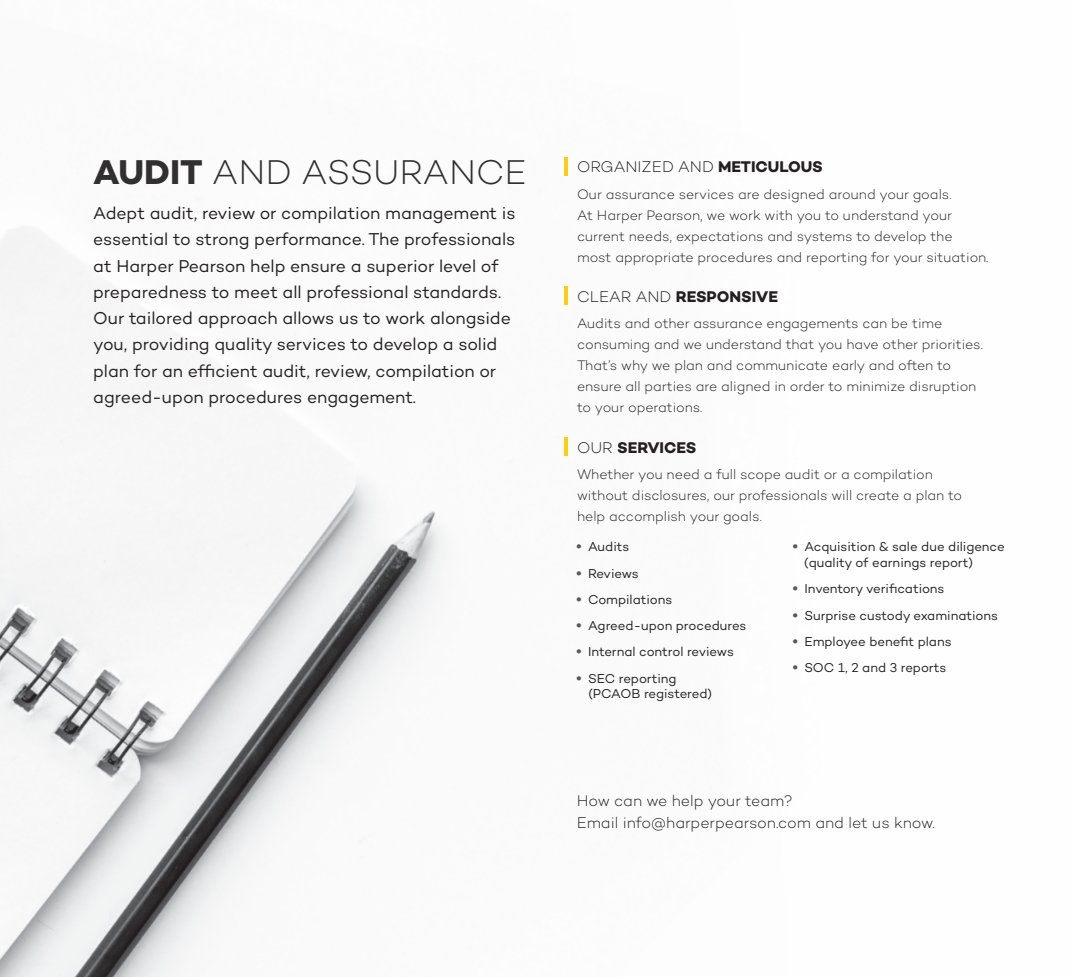
<style>
.page{position:relative;width:1071px;height:977px;background:#fff}
.page>*{position:absolute;margin:0;border:0;box-sizing:border-box;transform-origin:0 0}
.t1{font:300 35px "Campton";color:#312f30}
.Body{font:17.5px/26.2px "Campton";letter-spacing:-.005em;color:#231f20}
.Sub_Title{font:300 15.75px "Campton";color:#231f20}
.Paragraph_Style_1{font:700 15.75px "Campton";letter-spacing:-.005em;color:#231f20}
.Paragraph_Style_1-2{font:300 14px/21px "Campton";color:#231f20}
.Paragraph_Style_1-3{font:13.12px/15.8px "Campton";letter-spacing:-.005em;color:#231f20}
.s1{font-weight:700}
.s2{font-weight:300}
.s3{font-weight:700;font-size:14px;color:#57585a}
</style>
<div class="page">
<img style="left:0;top:175px;width:568px;height:801px">
<hr style="left:564px;top:157px;width:4px;height:18px;background:#fccf0e">
<hr style="left:564px;top:287px;width:4px;height:18px;background:#fccf0e">
<hr style="left:564px;top:437px;width:4px;height:18px;background:#fccf0e">
<p class="t1" style="left:93px;top:150px;width:435px"><span class="s1">AUDIT</span> AND ASSURANCE</p>
<p class="Body" style="left:93px;top:200px;width:424px">Adept audit, review or compilation management is essential to strong performance. The professionals at Harper Pearson help ensure a superior level of preparedness to meet all professional standards.<br>Our tailored approach allows us to work alongside you, providing quality services to develop a solid plan for an efficient audit, review, compilation or agreed-upon procedures engagement.</p>
<p class="Sub_Title" style="left:577px;top:157px;width:247px">ORGANIZED AND <span class="s1">METICULOUS</span></p>
<p class="Paragraph_Style_1-2" style="left:577px;top:183px;width:376px">Our assurance services are designed around your goals.</p>
<p class="Paragraph_Style_1-2" style="left:577px;top:204px;width:377px">At Harper Pearson, we work with you to understand your current needs, expectations and systems to develop the</p>
<p class="Paragraph_Style_1-2" style="left:577px;top:246px;width:413px">most appropriate procedures and reporting for your situation.</p>
<p class="Paragraph_Style_1" style="left:577px;top:286px;width:203px"><span class="s2">CLEAR AND</span> RESPONSIVE</p>
<p class="Paragraph_Style_1-2" style="left:577px;top:313px;width:408px">Audits and other assurance engagements can be time consuming and we understand that you have other priorities.<br>That’s why we plan and communicate early and often to ensure all parties are aligned in order to minimize disruption</p>
<p class="Paragraph_Style_1-2" style="left:577px;top:397px;width:127px">to your operations.</p>
<p class="Paragraph_Style_1" style="left:577px;top:437px;width:121px"><span class="s2">OUR</span> SERVICES</p>
<p class="Paragraph_Style_1-2" style="left:577px;top:463px;width:387px">Whether you need a full scope audit or a compilation without disclosures, our professionals will create a plan to help accomplish your goals.</p>
<p class="Paragraph_Style_1-3" style="left:576px;top:538px;width:54px"><span class="s3">•</span> Audits</p>
<p class="Paragraph_Style_1-3" style="left:576px;top:565px;width:64px"><span class="s3">•</span> Reviews</p>
<p class="Paragraph_Style_1-3" style="left:576px;top:591px;width:97px"><span class="s3">•</span> Compilations</p>
<p class="Paragraph_Style_1-3" style="left:576px;top:617px;width:171px"><span class="s3">•</span> Agreed-upon procedures</p>
<p class="Paragraph_Style_1-3" style="left:576px;top:643px;width:159px"><span class="s3">•</span> Internal control reviews</p>
<p class="Paragraph_Style_1-3" style="left:588px;top:670px;width:125px;text-indent:-12px"><span class="s3">•</span> SEC reporting (PCAOB registered)</p>
<p class="Paragraph_Style_1-3" style="left:804px;top:538px;width:202px;text-indent:-11px"><span class="s3">•</span> Acquisition &amp; sale due diligence (quality of earnings report)</p>
<p class="Paragraph_Style_1-3" style="left:793px;top:580px;width:153px"><span class="s3">•</span> Inventory verifications</p>
<p class="Paragraph_Style_1-3" style="left:793px;top:607px;width:207px"><span class="s3">•</span> Surprise custody examinations</p>
<p class="Paragraph_Style_1-3" style="left:793px;top:633px;width:160px"><span class="s3">•</span> Employee benefit plans</p>
<p class="Paragraph_Style_1-3" style="left:793px;top:659px;width:155px"><span class="s3">•</span> SOC 1, 2 and 3 reports</p>
<p class="Sub_Title" style="left:577px;top:790px;width:218px">How can we help your team?</p>
<p class="Sub_Title" style="left:577px;top:813px;width:360px">Email info@harperpearson.com and let us know.</p>
</div>
